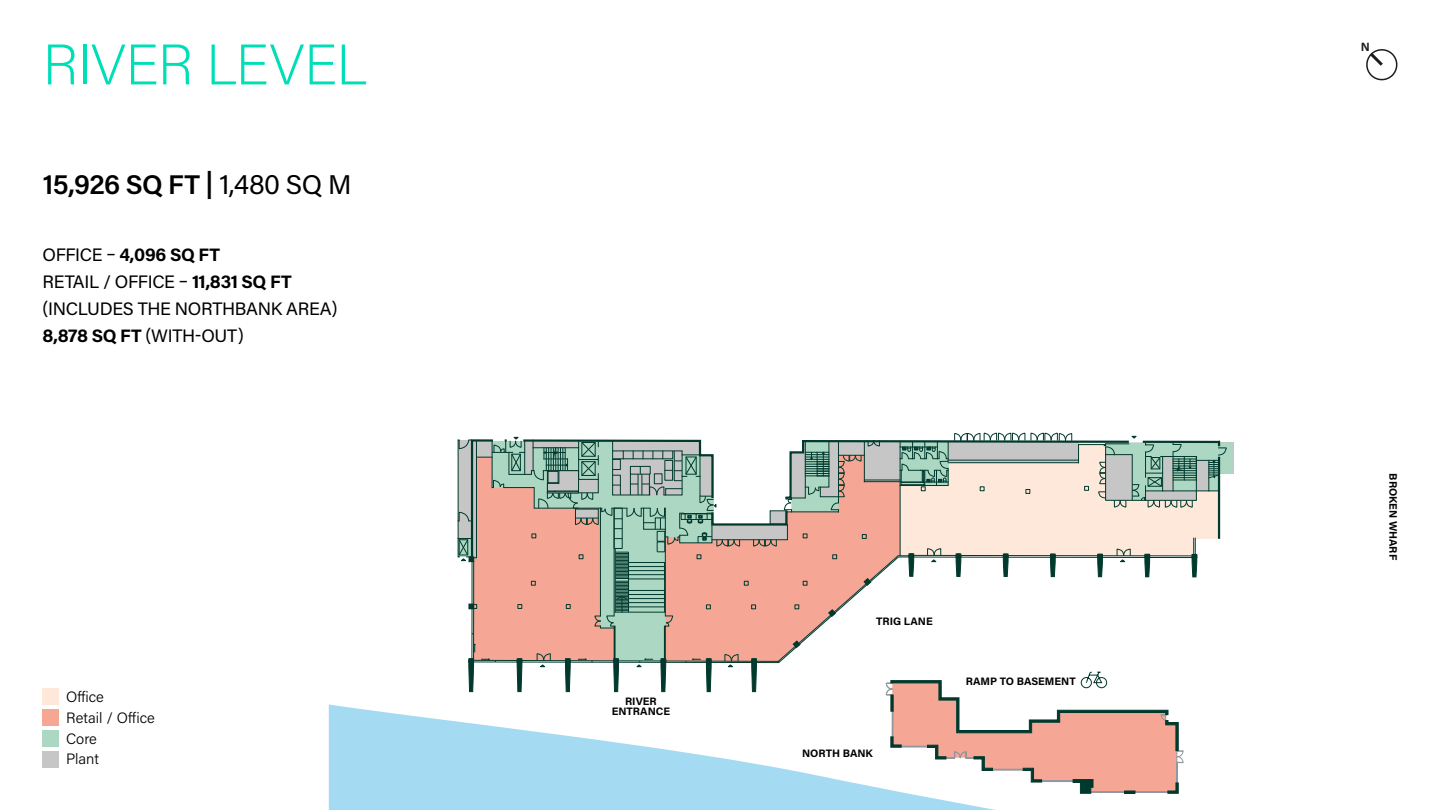
<style>
.page{position:relative;width:1440px;height:810px;background:#fff}
.page>*{position:absolute;margin:0;border:0;box-sizing:border-box;transform-origin:0 0}
.t1{font:200 57px "Acumin Pro";letter-spacing:-.015em;color:#00deb8}
.t2{font:600 27px "Acumin Pro";letter-spacing:-.02em;color:#000}
.t3{font:18px/27px "Acumin Pro";letter-spacing:-.02em;color:#000}
.t4{font:300 15px/20.7px "Acumin Pro";color:#000}
.t5{font:700 12px "Acumin Pro";color:#1e1e1c}
.t6{font:700 10.8px/10.8px "Acumin Pro";color:#000;text-align:center}
.s1{font-style:italic}
.s2{font-weight:400}
.s3{font-weight:700}
</style>
<div class="page">
<svg style="left:1366px;top:49px;width:32px;height:32px"></svg>
<div style="left:1219px;top:443px;width:15px;height:31px;background:#c6c6c6"></div>
<svg style="left:329px;top:704px;width:667px;height:106px;background:#acddf4"></svg>
<svg style="left:458px;top:433px;width:775px;height:361px"></svg>
<div style="left:43px;top:689px;width:16px;height:16px;background:#ffe8d9"></div>
<div style="left:43px;top:731px;width:16px;height:16px;background:#acd7c2"></div>
<div style="left:43px;top:751px;width:16px;height:16px;background:#c6c6c6"></div>
<div style="left:43px;top:710px;width:16px;height:16px;background:#f5a794"></div>
<h1 class="t1" style="left:43px;top:25px;width:326px">RIVER LEVEL</h1>
<h2 class="t2" style="left:43px;top:165px;width:310px">15,926 SQ FT <span class="s1">|</span> <span class="s2">1,480 SQ M</span></h2>
<p class="t3" style="left:43px;top:241px;width:297px">OFFICE – <span class="s3">4,096 SQ FT<br></span>RETAIL / OFFICE – <span class="s3">11,831 SQ FT </span>(INCLUDES THE NORTHBANK AREA)<br><span class="s3">8,878 SQ FT</span> (WITH-OUT)</p>
<p class="t4" style="left:66px;top:685px;width:39px">Office</p>
<p class="t4" style="left:66px;top:727px;width:34px">Core<br>Plant</p>
<p class="t4" style="left:66px;top:707px;width:90px">Retail / Office</p>
<p class="t6" style="left:612px;top:695px;width:60px">RIVER<br>ENTRANCE</p>
<p class="t6" style="left:876px;top:615px;width:58px">TRIG LANE</p>
<p class="t6" style="left:802px;top:748px;width:72px">NORTH BANK</p>
<p class="t6" style="left:966px;top:676px;width:111px">RAMP TO BASEMENT</p>
<p class="t5" style="left:1361px;top:39px;width:11px">N</p>
<p class="t6" style="left:1399px;top:473px;width:88px;rotate:90deg">BROKEN WHARF</p>
</div>
